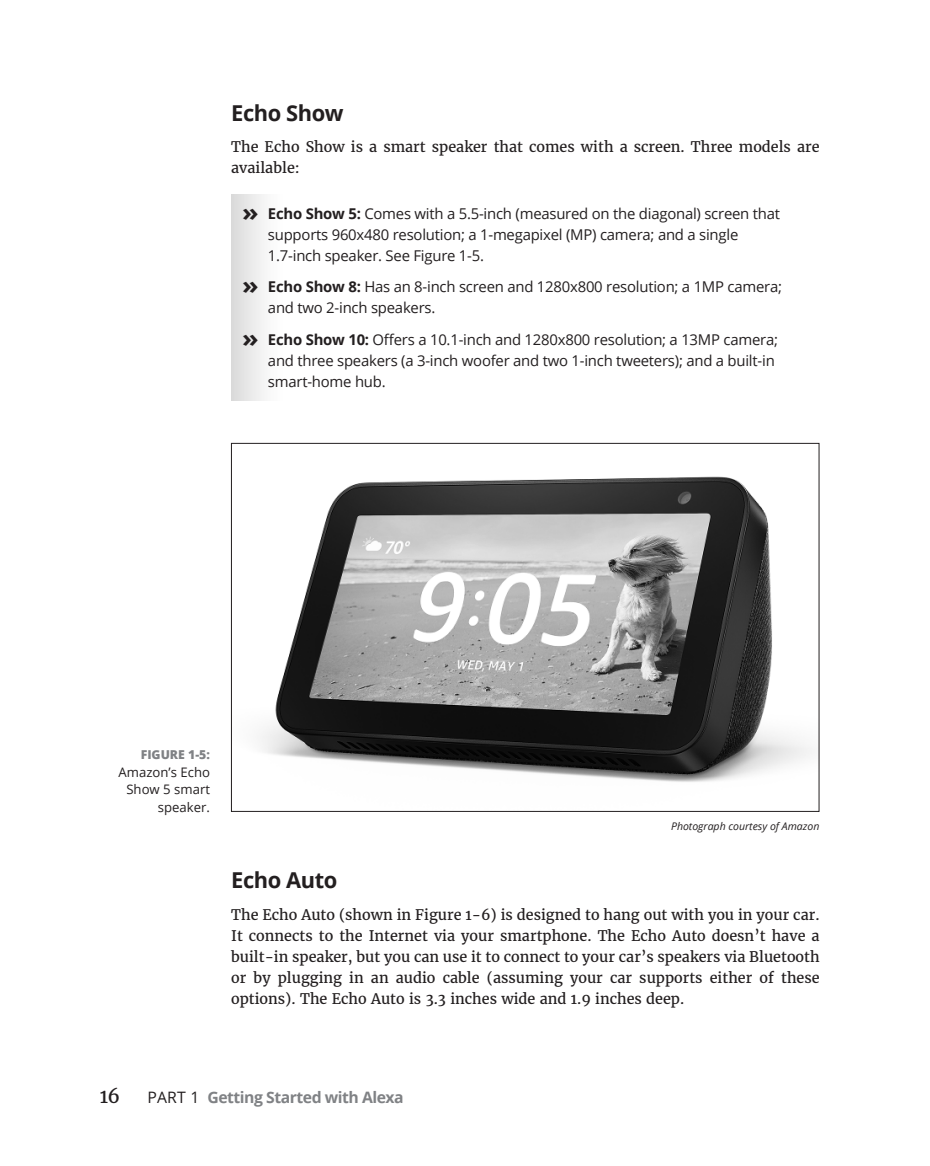
<style>
.page{position:relative;width:930px;height:1166px;background:#fff}
.page>*{position:absolute;margin:0;border:0;box-sizing:border-box;transform-origin:0 0}
.t1{font:700 21.88px "Open Sans";letter-spacing:-.02em;color:#231f20}
.t2{font:19.25px "Merriweather";color:#231f20}
.t3{font:700 15.75px "Open Sans";letter-spacing:-.03em;color:#808285}
.t4{font:14.88px/21px "Open Sans";letter-spacing:-.015em;color:#231f20}
.t5{font:14.35px/21px "Merriweather";color:#231f20}
.t6{font:13.12px/17.5px "Open Sans";color:#231f20;text-align:right}
.t7{font:800 12.25px "Open Sans";color:#808285}
.t8{font:italic 10.5px "Open Sans";color:#231f20}
.s1{font-weight:700;font-size:24.5px}
.s2{font-weight:700}
.s3{font-weight:400;color:#231f20}
</style>
<div class="page">
<svg style="left:231px;top:194px;width:33px;height:74px"></svg>
<svg style="left:231px;top:268px;width:33px;height:52px"></svg>
<svg style="left:231px;top:320px;width:33px;height:81px"></svg>
<img style="left:260px;top:476px;width:552px;height:306px">
<h1 class="t1" style="left:231px;top:97px;width:114px">Echo Show</h1>
<p class="t5" style="left:231px;top:136px;width:590px">The Echo Show is a smart speaker that comes with a screen. Three models are available:</p>
<p class="t4" style="left:268px;top:202px;width:513px;text-indent:-26px"><span class="s1">»</span> <span class="s2">Echo Show 5:</span> Comes with a 5.5-inch (measured on the diagonal) screen that supports 960x480 resolution; a 1-megapixel (MP) camera; and a single<br>1.7-inch speaker. See Figure 1-5.</p>
<p class="t4" style="left:268px;top:276px;width:515px;text-indent:-26px"><span class="s1">»</span> <span class="s2">Echo Show 8:</span> Has an 8-inch screen and 1280x800 resolution; a 1MP camera; and two 2-inch speakers.</p>
<p class="t4" style="left:268px;top:328px;width:511px;text-indent:-26px"><span class="s1">»</span> <span class="s2">Echo Show 10:</span> Offers a 10.1-inch and 1280x800 resolution; a 13MP camera; and three speakers (a 3-inch woofer and two 1-inch tweeters); and a built-in smart-home hub.</p>
<p class="t7" style="left:141px;top:745px;width:71px">FIGURE 1-5:</p>
<p class="t6" style="left:118px;top:763px;width:93px">Amazon’s Echo<br>Show 5 smart speaker.</p>
<p class="t8" style="left:671px;top:819px;width:150px">Photograph courtesy of Amazon</p>
<h1 class="t1" style="left:231px;top:864px;width:108px">Echo Auto</h1>
<p class="t5" style="left:231px;top:903px;width:590px;text-align:justify">The Echo Auto (shown in Figure 1-6) is designed to hang out with you in your car.<br>It connects to the Internet via your smartphone. The Echo Auto doesn’t have a built-in speaker, but you can use it to connect to your car’s speakers via Bluetooth or by plugging in an audio cable (assuming your car supports either of these options). The Echo Auto is 3.3 inches wide and 1.9 inches deep.</p>
<h2 class="t2" style="left:100px;top:1083px;width:22px">16</h2>
<p class="t3" style="left:147px;top:1086px;width:258px"><span class="s3">PART 1</span> Getting Started with Alexa</p>
</div>
